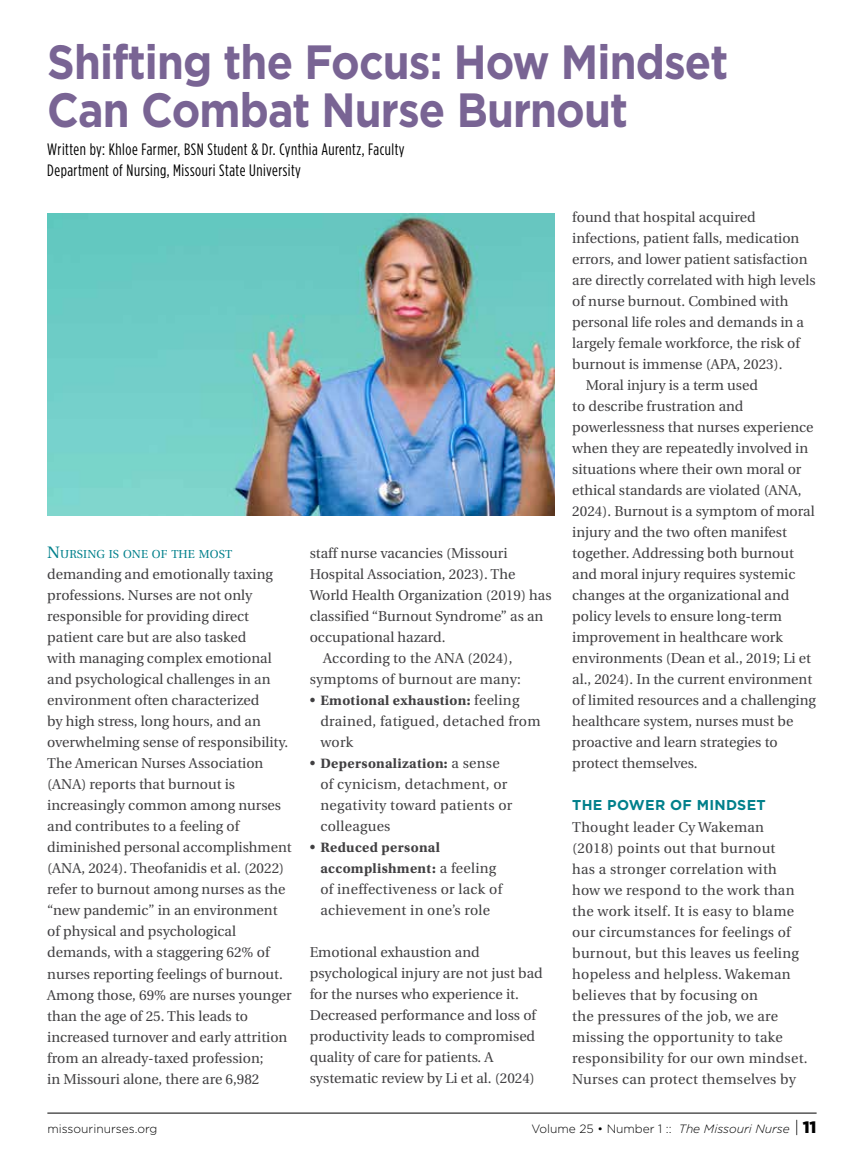
<style>
.page{position:relative;width:864px;height:1175px;background:#fff}
.page>*{position:absolute;margin:0;border:0;box-sizing:border-box;transform-origin:0 0}
.t1{font:700 48px/48px "Gotham";letter-spacing:-.02em;color:#796494;scale:.9 1}
.t2{font:16.5px/21px "Gotham Condensed";letter-spacing:.03em;color:#000}
.t3{font:14.25px/21px "Utopia";color:#414042}
.t4{font:14.25px/21px "Utopia";letter-spacing:.02em;color:#414042}
.t5{font:700 14.25px/21px "Utopia Std";letter-spacing:.02em;color:#414042}
.t6{font:700 14.25px "Gotham";letter-spacing:.02em;color:#00808b}
.t7{font:300 12px "Gotham";color:#000}
.t8{font:11.55px "Utopia";letter-spacing:.005em;color:#00808b}
.s1{font-size:16.5px}
.s2{font-family:"Utopia";font-weight:400}
.s3{font-style:italic}
.s4{font-weight:900;font-size:16.5px}
</style>
<div class="page">
<hr style="left:47px;top:1112px;width:770px;height:1px;background:#000">
<img style="left:47px;top:213px;width:507px;height:302px">
<h1 class="t1" style="left:47px;top:38px;width:758px">Shifting the Focus: How Mindset<br>Can Combat Nurse Burnout</h1>
<p class="t2" style="left:47px;top:138px;width:359px">Written by: Khloe Farmer, BSN Student &amp; Dr. Cynthia Aurentz, Faculty<br>Department of Nursing, Missouri State University</p>
<p class="t8" style="left:47px;top:548px;width:186px"><span class="s1">N</span>URSING IS ONE OF THE MOST</p>
<p class="t3" style="left:47px;top:564px;width:246px">demanding and emotionally taxing professions. Nurses are not only responsible for providing direct patient care but are also tasked<br>with managing complex emotional and psychological challenges in an environment often characterized<br>by high stress, long hours, and an overwhelming sense of responsibility.<br>The American Nurses Association (ANA) reports that burnout is increasingly common among nurses and contributes to a feeling of diminished personal accomplishment (ANA, 2024). Theofanidis et al. (2022) refer to burnout among nurses as the “new pandemic” in an environment of physical and psychological demands, with a staggering 62% of nurses reporting feelings of burnout.<br>Among those, 69% are nurses younger than the age of 25. This leads to increased turnover and early attrition from an already-taxed profession;<br>in Missouri alone, there are 6,982</p>
<p class="t3" style="left:310px;top:543px;width:199px">staff nurse vacancies (Missouri</p>
<p class="t3" style="left:310px;top:564px;width:207px">Hospital Association, 2023). The</p>
<p class="t3" style="left:310px;top:585px;width:243px">World Health Organization (2019) has</p>
<p class="t3" style="left:310px;top:606px;width:235px">classified “Burnout Syndrome” as an</p>
<p class="t3" style="left:310px;top:627px;width:135px">occupational hazard.</p>
<p class="t3" style="left:323px;top:648px;width:191px">According to the ANA (2024),</p>
<p class="t3" style="left:310px;top:669px;width:213px">symptoms of burnout are many:</p>
<p class="t5" style="left:310px;top:690px;width:211px"><span class="s2">•</span> Emotional exhaustion: <span class="s2">feeling</span></p>
<p class="t4" style="left:320px;top:711px;width:222px">drained, fatigued, detached from work</p>
<p class="t5" style="left:310px;top:753px;width:192px"><span class="s2">•</span> Depersonalization: <span class="s2">a sense</span></p>
<p class="t4" style="left:320px;top:774px;width:194px">of cynicism, detachment, or negativity toward patients or colleagues</p>
<p class="t5" style="left:320px;top:837px;width:177px;text-indent:-11px"><span class="s2">•</span> Reduced personal accomplishment: <span class="s2">a feeling</span></p>
<p class="t4" style="left:320px;top:879px;width:183px">of ineffectiveness or lack of achievement in one’s role</p>
<p class="t3" style="left:310px;top:942px;width:235px">Emotional exhaustion and psychological injury are not just bad for the nurses who experience it.<br>Decreased performance and loss of productivity leads to compromised quality of care for patients. A systematic review by Li et al. (2024)</p>
<p class="t3" style="left:572px;top:207px;width:185px">found that hospital acquired</p>
<p class="t3" style="left:572px;top:228px;width:229px">infections, patient falls, medication</p>
<p class="t3" style="left:572px;top:249px;width:237px">errors, and lower patient satisfaction</p>
<p class="t3" style="left:572px;top:270px;width:245px">are directly correlated with high levels</p>
<p class="t3" style="left:572px;top:291px;width:218px">of nurse burnout. Combined with</p>
<p class="t3" style="left:572px;top:312px;width:233px">personal life roles and demands in a</p>
<p class="t3" style="left:572px;top:333px;width:229px">largely female workforce, the risk of</p>
<p class="t3" style="left:572px;top:354px;width:210px">burnout is immense (APA, 2023).</p>
<p class="t3" style="left:586px;top:375px;width:174px">Moral injury is a term used</p>
<p class="t3" style="left:572px;top:396px;width:173px">to describe frustration and</p>
<p class="t3" style="left:572px;top:417px;width:243px">powerlessness that nurses experience</p>
<p class="t3" style="left:572px;top:438px;width:238px">when they are repeatedly involved in</p>
<p class="t3" style="left:572px;top:459px;width:231px">situations where their own moral or</p>
<p class="t3" style="left:572px;top:480px;width:231px">ethical standards are violated (ANA,</p>
<p class="t3" style="left:572px;top:501px;width:244px">2024). Burnout is a symptom of moral</p>
<p class="t3" style="left:572px;top:522px;width:216px">injury and the two often manifest</p>
<p class="t3" style="left:572px;top:543px;width:223px">together. Addressing both burnout</p>
<p class="t3" style="left:572px;top:564px;width:225px">and moral injury requires systemic</p>
<p class="t3" style="left:572px;top:585px;width:219px">changes at the organizational and</p>
<p class="t3" style="left:572px;top:606px;width:211px">policy levels to ensure long-term</p>
<p class="t3" style="left:572px;top:627px;width:212px">improvement in healthcare work</p>
<p class="t3" style="left:572px;top:648px;width:240px">environments (Dean et al., 2019; Li et</p>
<p class="t3" style="left:572px;top:669px;width:242px">al., 2024). In the current environment</p>
<p class="t3" style="left:572px;top:690px;width:245px">of limited resources and a challenging</p>
<p class="t3" style="left:572px;top:711px;width:223px">healthcare system, nurses must be</p>
<p class="t3" style="left:572px;top:732px;width:207px">proactive and learn strategies to</p>
<p class="t3" style="left:572px;top:753px;width:125px">protect themselves.</p>
<p class="t6" style="left:572px;top:796px;width:195px">THE POWER OF MINDSET</p>
<p class="t4" style="left:572px;top:816px;width:235px">Thought leader Cy Wakeman (2018) points out that burnout<br>has a stronger correlation with how we respond to the work than the work itself. It is easy to blame our circumstances for feelings of burnout, but this leaves us feeling hopeless and helpless. Wakeman believes that by focusing on<br>the pressures of the job, we are missing the opportunity to take responsibility for our own mindset.<br>Nurses can protect themselves by</p>
<p class="t7" style="left:47px;top:1121px;width:112px">missourinurses.org</p>
<p class="t7" style="left:531px;top:1121px;width:287px">Volume 25 • Number 1 :: <span class="s3">The Missouri Nurse</span> <span class="s1">|</span> <span class="s4">11</span></p>
</div>
